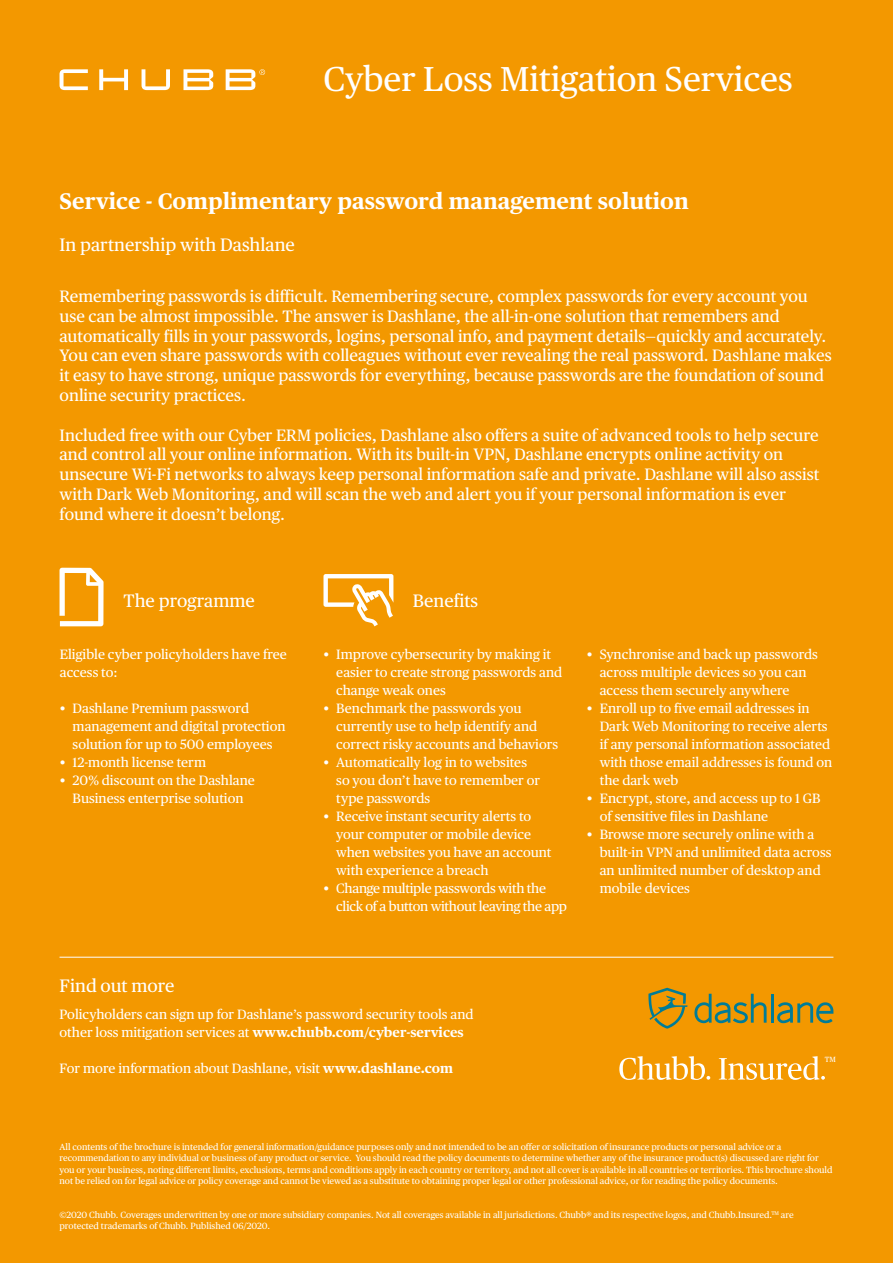
<style>
.page{position:relative;width:893px;height:1263px;background:#f39800}
.page>*{position:absolute;margin:0;border:0;box-sizing:border-box;transform-origin:0 0}
.t1{font:34.5px "Chubb Publico Text";color:#fff}
.t2{font:700 22.5px "Chubb Publico Text";color:#fff}
.t3{font:18px "Chubb Publico Text";color:#fff}
.t4{font:16.5px/19.8px "Chubb Publico Text";color:#fff}
.t5{font:13.5px/18px "Chubb Publico Text";color:#fff}
.t6{font:13.5px/18px "Chubb Publico Text";letter-spacing:-.02em;color:#fff}
.t7{font:9px/11.2px "Chubb Publico Text";color:#fff}
.t8{font:7.5px "Chubb Publico Text";color:#fff}
.s1{font-weight:700}
</style>
<div class="page">
<hr style="left:60px;top:957px;width:773px;height:1px;background:#fff">
<svg style="left:60px;top:568px;width:44px;height:58px"></svg>
<svg style="left:323px;top:574px;width:70px;height:52px"></svg>
<svg style="left:648px;top:988px;width:39px;height:41px"></svg>
<hr style="left:771px;top:994px;width:3px;height:29px;background:#007c97">
<svg style="left:694px;top:994px;width:73px;height:29px"></svg>
<svg style="left:777px;top:1002px;width:56px;height:21px"></svg>
<svg style="left:60px;top:69px;width:205px;height:21px"></svg>
<svg style="left:619px;top:1056px;width:91px;height:24px"></svg>
<svg style="left:719px;top:1056px;width:106px;height:24px"></svg>
<h1 class="t1" style="left:323px;top:53px;width:471px">Cyber Loss Mitigation Services</h1>
<h2 class="t2" style="left:60px;top:184px;width:631px">Service - Complimentary password management solution</h2>
<h3 class="t3" style="left:60px;top:231px;width:237px">In partnership with Dashlane</h3>
<p class="t4" style="left:60px;top:285px;width:774px">Remembering passwords is difficult. Remembering secure, complex passwords for every account you use can be almost impossible. The answer is Dashlane, the all-in-one solution that remembers and automatically fills in your passwords, logins, personal info, and payment details—quickly and accurately.<br>You can even share passwords with colleagues without ever revealing the real password. Dashlane makes it easy to have strong, unique passwords for everything, because passwords are the foundation of sound online security practices.</p>
<p class="t4" style="left:60px;top:424px;width:761px">Included free with our Cyber ERM policies, Dashlane also offers a suite of advanced tools to help secure and control all your online information. With its built-in VPN, Dashlane encrypts online activity on unsecure Wi-Fi networks to always keep personal information safe and private. Dashlane will also assist with Dark Web Monitoring, and will scan the web and alert you if your personal information is ever found where it doesn’t belong.</p>
<h3 class="t3" style="left:124px;top:587px;width:133px">The programme</h3>
<p class="t5" style="left:60px;top:645px;width:228px">Eligible cyber policyholders have free access to:</p>
<p class="t5" style="left:73px;top:699px;width:214px;text-indent:-13px">• Dashlane Premium password management and digital protection solution for up to 500 employees</p>
<p class="t5" style="left:60px;top:753px;width:148px">• 12-month license term</p>
<p class="t5" style="left:60px;top:771px;width:196px;text-align:center">• 20% discount on the Dashlane<br>Business enterprise solution</p>
<h3 class="t3" style="left:413px;top:587px;width:67px">Benefits</h3>
<p class="t5" style="left:336px;top:645px;width:228px;text-indent:-13px">• Improve cybersecurity by making it easier to create strong passwords and change weak ones</p>
<p class="t5" style="left:336px;top:699px;width:223px;text-indent:-13px">• Benchmark the passwords you currently use to help identify and correct risky accounts and behaviors</p>
<p class="t5" style="left:336px;top:753px;width:205px;text-indent:-13px">• Automatically log in to websites so you don’t have to remember or type passwords</p>
<p class="t5" style="left:336px;top:807px;width:217px;text-indent:-13px">• Receive instant security alerts to your computer or mobile device when websites you have an account with experience a breach</p>
<p class="t6" style="left:336px;top:879px;width:232px;text-indent:-13px">• Change multiple passwords with the click of a button without leaving the app</p>
<p class="t5" style="left:600px;top:645px;width:220px;text-indent:-13px">• Synchronise and back up passwords across multiple devices so you can access them securely anywhere</p>
<p class="t5" style="left:600px;top:699px;width:234px;text-indent:-13px">• Enroll up to five email addresses in<br>Dark Web Monitoring to receive alerts if any personal information associated with those email addresses is found on the dark web</p>
<p class="t5" style="left:600px;top:789px;width:222px;text-indent:-13px">• Encrypt, store, and access up to 1 GB of sensitive files in Dashlane</p>
<p class="t5" style="left:600px;top:825px;width:233px;text-indent:-13px">• Browse more securely online with a built-in VPN and unlimited data across an unlimited number of desktop and mobile devices</p>
<h3 class="t3" style="left:60px;top:972px;width:117px">Find out more</h3>
<p class="t5" style="left:60px;top:1004px;width:416px">Policyholders can sign up for Dashlane’s password security tools and other loss mitigation services at <span class="s1">www.chubb.com/cyber-services</span></p>
<p class="t5" style="left:60px;top:1058px;width:395px">For more information about Dashlane, visit <span class="s1">www.dashlane.com</span></p>
<p class="t8" style="left:825px;top:1053px;width:13px">TM</p>
<p class="t7" style="left:60px;top:1141px;width:774px">All contents of the brochure is intended for general information/guidance purposes only and not intended to be an offer or solicitation of insurance products or personal advice or a recommendation to any individual or business of any product or service. You should read the policy documents to determine whether any of the insurance product(s) discussed are right for you or your business, noting different limits, exclusions, terms and conditions apply in each country or territory, and not all cover is available in all countries or territories. This brochure should not be relied on for legal advice or policy coverage and cannot be viewed as a substitute to obtaining proper legal or other professional advice, or for reading the policy documents.</p>
<p class="t7" style="left:60px;top:1208px;width:736px">©2020 Chubb. Coverages underwritten by one or more subsidiary companies. Not all coverages available in all jurisdictions. Chubb® and its respective logos, and Chubb.Insured.<sup>TM</sup> are protected trademarks of Chubb. Published 06/2020.</p>
</div>
